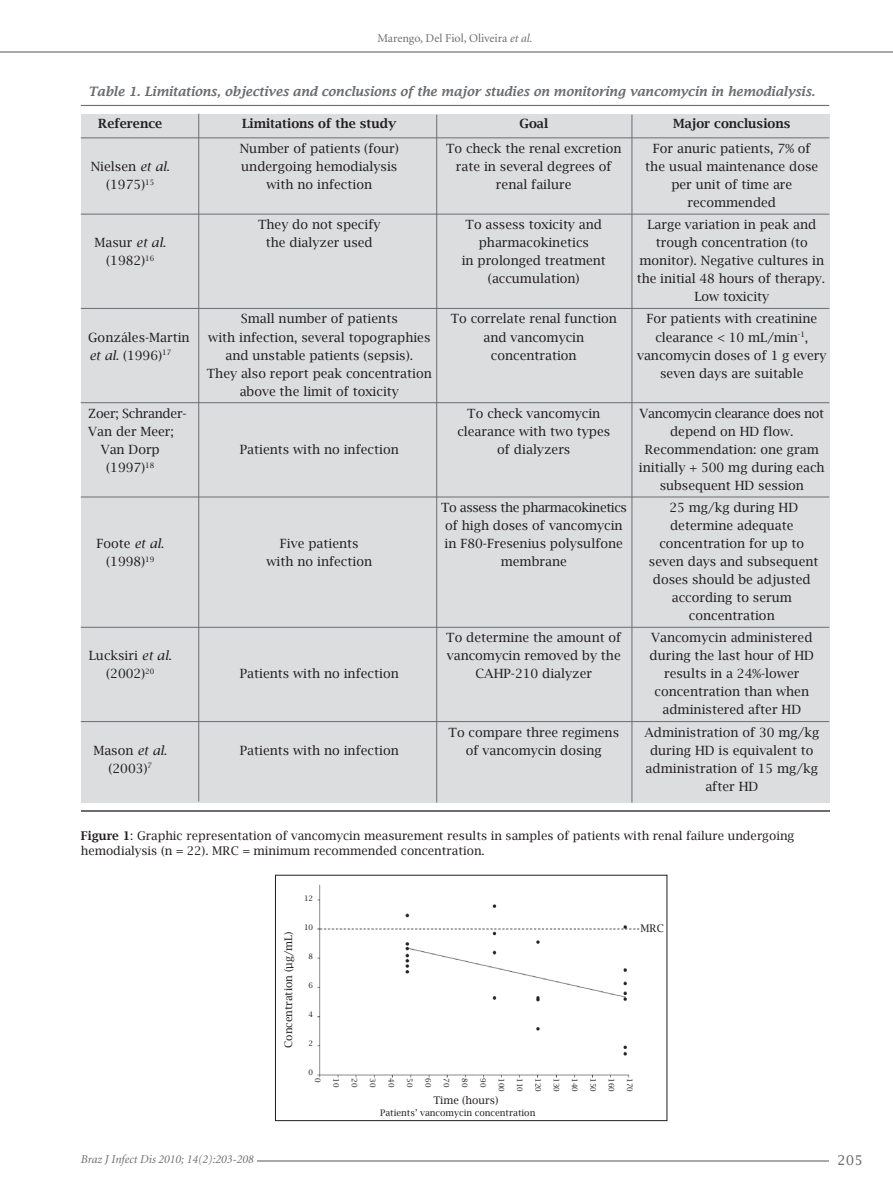
<style>
.page{position:relative;width:893px;height:1191px;background:#fff}
.page>*{position:absolute;margin:0;border:0;box-sizing:border-box;transform-origin:0 0}
.t1{font:13.5px "Lucida Fax";color:#6c6d70}
.t2{font:12.75px/18px "Lucida Bright";color:#231f20;text-align:center}
.t3{font:italic 600 12.75px "Lucida Fax";letter-spacing:-.02em;color:#6c6d70}
.t4{font:12.75px "Lucida Bright";letter-spacing:-.03em;color:#231f20}
.t5{font:600 12.75px "Lucida Bright";color:#231f20}
.t6{font:12.75px "Lucida Bright";letter-spacing:-.02em;color:#231f20}
.t7{font:12px/15px "Lucida Bright";color:#231f20}
.t8{font:italic 12px "Minion";color:#6c6d70}
.t9{font:12px "Minion";color:#6c6d70}
.t10{font:10.5px "Lucida Bright";color:#231f20}
.t11{font:9px "Lucida Bright";color:#231f20}
.t12{font:7.5px "Lucida Bright";color:#231f20}
.s1{font-style:italic}
.s2{font-weight:600}
</style>
<div class="page">
<hr style="left:258px;top:1160px;width:571px;height:1px;background:#a8a9ad">
<hr style="left:0;top:51px;width:893px;height:2px;background:#a8a9ad">
<div style="left:81px;top:114px;width:748px;height:688px;background:#dcdddf"></div>
<hr style="left:81px;top:105px;width:748px;height:1px;background:#6c6d70">
<hr style="left:81px;top:138px;width:748px;height:1px;background:#6c6d70">
<hr style="left:81px;top:214px;width:748px;height:1px;background:#6c6d70">
<hr style="left:81px;top:308px;width:748px;height:1px;background:#6c6d70">
<hr style="left:81px;top:402px;width:748px;height:1px;background:#6c6d70">
<hr style="left:81px;top:497px;width:748px;height:1px;background:#6c6d70">
<hr style="left:81px;top:627px;width:748px;height:1px;background:#6c6d70">
<hr style="left:81px;top:721px;width:748px;height:1px;background:#6c6d70">
<hr style="left:81px;top:810px;width:748px;height:1px;background:#6d6e71">
<hr style="left:198px;top:114px;width:1px;height:687px;background:#6c6d70">
<hr style="left:436px;top:115px;width:1px;height:687px;background:#6c6d70">
<hr style="left:632px;top:115px;width:1px;height:687px;background:#6c6d70">
<img style="left:317px;top:884px;width:323px;height:194px">
<p class="t9" style="left:377px;top:32px;width:157px">Marengo, Del Fiol, Oliveira <span class="s1">et al.</span></p>
<p class="t3" style="left:88px;top:84px;width:729px">Table 1. Limitations, objectives and conclusions of the major studies on monitoring vancomycin in hemodialysis.</p>
<p class="t5" style="left:98px;top:116px;width:66px">Reference</p>
<p class="t5" style="left:242px;top:116px;width:156px">Limitations of the study</p>
<p class="t5" style="left:519px;top:116px;width:30px">Goal</p>
<p class="t5" style="left:673px;top:116px;width:119px">Major conclusions</p>
<p class="t2" style="left:240px;top:139px;width:161px">Number of patients (four)</p>
<p class="t2" style="left:446px;top:139px;width:177px">To check the renal excretion</p>
<p class="t2" style="left:653px;top:139px;width:159px">For anuric patients, 7% of</p>
<p class="t2" style="left:91px;top:157px;width:81px">Nielsen <span class="s1">et al</span>.</p>
<p class="t2" style="left:241px;top:157px;width:158px">undergoing hemodialysis</p>
<p class="t2" style="left:456px;top:157px;width:157px">rate in several degrees of</p>
<p class="t2" style="left:645px;top:157px;width:174px">the usual maintenance dose</p>
<p class="t2" style="left:106px;top:175px;width:50px">(1975)<sup>15</sup></p>
<p class="t2" style="left:266px;top:175px;width:107px">with no infection</p>
<p class="t2" style="left:496px;top:175px;width:77px">renal failure</p>
<p class="t2" style="left:671px;top:175px;width:122px">per unit of time are recommended</p>
<p class="t2" style="left:258px;top:216px;width:124px">They do not specify</p>
<p class="t2" style="left:466px;top:216px;width:138px">To assess toxicity and</p>
<p class="t2" style="left:647px;top:216px;width:170px">Large variation in peak and</p>
<p class="t2" style="left:94px;top:234px;width:73px">Masur <span class="s1">et al</span>.</p>
<p class="t2" style="left:266px;top:234px;width:108px">the dialyzer used</p>
<p class="t2" style="left:479px;top:234px;width:112px">pharmacokinetics</p>
<p class="t2" style="left:656px;top:234px;width:153px">trough concentration (to</p>
<p class="t2" style="left:106px;top:252px;width:50px">(1982)<sup>16</sup></p>
<p class="t2" style="left:462px;top:252px;width:146px">in prolonged treatment</p>
<p class="t2" style="left:640px;top:252px;width:186px">monitor). Negative cultures in</p>
<p class="t2" style="left:488px;top:270px;width:93px">(accumulation)</p>
<p class="t2" style="left:637px;top:270px;width:190px">the initial 48 hours of therapy.<br>Low toxicity</p>
<p class="t2" style="left:241px;top:310px;width:158px">Small number of patients</p>
<p class="t2" style="left:451px;top:310px;width:168px">To correlate renal function</p>
<p class="t2" style="left:646px;top:310px;width:172px">For patients with creatinine</p>
<p class="t2" style="left:88px;top:328px;width:103px">Gonzáles-Martin</p>
<p class="t2" style="left:208px;top:328px;width:224px">with infection, several topographies</p>
<p class="t2" style="left:483px;top:328px;width:102px">and vancomycin</p>
<p class="t2" style="left:655px;top:328px;width:154px">clearance &lt; 10 mL/min<sup>-1</sup>,</p>
<p class="t2" style="left:89px;top:346px;width:83px"><span class="s1">et al</span>. (1996)<sup>17</sup></p>
<p class="t2" style="left:225px;top:346px;width:189px">and unstable patients (sepsis).</p>
<p class="t2" style="left:491px;top:346px;width:87px">concentration</p>
<p class="t2" style="left:637px;top:346px;width:191px">vancomycin doses of 1 g every</p>
<p class="t2" style="left:207px;top:364px;width:226px">They also report peak concentration</p>
<p class="t2" style="left:660px;top:364px;width:145px">seven days are suitable</p>
<p class="t2" style="left:240px;top:382px;width:161px">above the limit of toxicity</p>
<p class="t6" style="left:88px;top:406px;width:100px">Zoer; Schrander-</p>
<p class="t2" style="left:467px;top:404px;width:134px">To check vancomycin</p>
<p class="t4" style="left:640px;top:406px;width:186px">Vancomycin clearance does not</p>
<p class="t2" style="left:88px;top:422px;width:87px">Van der Meer;</p>
<p class="t2" style="left:457px;top:422px;width:154px">clearance with two types</p>
<p class="t2" style="left:670px;top:422px;width:125px">depend on HD flow.</p>
<p class="t2" style="left:101px;top:440px;width:61px">Van Dorp</p>
<p class="t2" style="left:240px;top:440px;width:160px">Patients with no infection</p>
<p class="t2" style="left:497px;top:440px;width:75px">of dialyzers</p>
<p class="t2" style="left:645px;top:440px;width:175px">Recommendation: one gram</p>
<p class="t2" style="left:106px;top:458px;width:50px">(1997)<sup>18</sup></p>
<p class="t2" style="left:639px;top:458px;width:187px">initially + 500 mg during each subsequent HD session</p>
<p class="t4" style="left:441px;top:500px;width:188px">To assess the pharmacokinetics</p>
<p class="t2" style="left:669px;top:498px;width:130px">25 mg/kg during HD</p>
<p class="t2" style="left:445px;top:516px;width:179px">of high doses of vancomycin</p>
<p class="t2" style="left:670px;top:516px;width:125px">determine adequate</p>
<p class="t2" style="left:96px;top:534px;width:69px">Foote <span class="s1">et al</span>.</p>
<p class="t2" style="left:280px;top:534px;width:80px">Five patients</p>
<p class="t2" style="left:445px;top:534px;width:180px">in F80-Fresenius polysulfone</p>
<p class="t2" style="left:659px;top:534px;width:146px">concentration for up to</p>
<p class="t2" style="left:106px;top:552px;width:50px">(1998)<sup>19</sup></p>
<p class="t2" style="left:266px;top:552px;width:107px">with no infection</p>
<p class="t2" style="left:501px;top:552px;width:68px">membrane</p>
<p class="t2" style="left:649px;top:552px;width:171px">seven days and subsequent doses should be adjusted according to serum concentration</p>
<p class="t2" style="left:446px;top:629px;width:177px">To determine the amount of</p>
<p class="t2" style="left:651px;top:629px;width:163px">Vancomycin administered</p>
<p class="t2" style="left:89px;top:647px;width:84px">Lucksiri <span class="s1">et al</span>.</p>
<p class="t2" style="left:447px;top:647px;width:175px">vancomycin removed by the</p>
<p class="t2" style="left:650px;top:647px;width:166px">during the last hour of HD</p>
<p class="t2" style="left:106px;top:665px;width:50px">(2002)<sup>20</sup></p>
<p class="t2" style="left:240px;top:665px;width:160px">Patients with no infection</p>
<p class="t2" style="left:475px;top:665px;width:118px">CAHP-210 dialyzer</p>
<p class="t2" style="left:655px;top:665px;width:156px">results in a 24%-lower concentration than when administered after HD</p>
<p class="t2" style="left:449px;top:723px;width:172px">To compare three regimens</p>
<p class="t2" style="left:644px;top:723px;width:177px">Administration of 30 mg/kg</p>
<p class="t2" style="left:93px;top:741px;width:75px">Mason <span class="s1">et al</span>.</p>
<p class="t2" style="left:240px;top:741px;width:160px">Patients with no infection</p>
<p class="t2" style="left:466px;top:741px;width:137px">of vancomycin dosing</p>
<p class="t2" style="left:650px;top:741px;width:165px">during HD is equivalent to</p>
<p class="t2" style="left:108px;top:759px;width:45px">(2003)<sup>7</sup></p>
<p class="t2" style="left:646px;top:759px;width:174px">administration of 15 mg/kg after HD</p>
<p class="t7" style="left:81px;top:828px;width:715px"><span class="s2">Figure 1</span>: Graphic representation of vancomycin measurement results in samples of patients with renal failure undergoing hemodialysis (n = 22). MRC = minimum recommended concentration.</p>
<p class="t10" style="left:282px;top:1047px;width:118px;rotate:-90deg">Concentration (µg/mL)</p>
<p class="t12" style="left:304px;top:894px;width:10px">12</p>
<p class="t12" style="left:304px;top:923px;width:10px">10</p>
<p class="t12" style="left:309px;top:952px;width:6px">8</p>
<p class="t12" style="left:309px;top:981px;width:6px">6</p>
<p class="t12" style="left:309px;top:1010px;width:6px">4</p>
<p class="t12" style="left:309px;top:1039px;width:6px">2</p>
<p class="t12" style="left:309px;top:1068px;width:6px">0</p>
<p class="t12" style="left:322px;top:1078px;width:6px;rotate:90deg">0</p>
<p class="t12" style="left:341px;top:1078px;width:11px;rotate:90deg">10</p>
<p class="t12" style="left:359px;top:1078px;width:11px;rotate:90deg">20</p>
<p class="t12" style="left:377px;top:1078px;width:11px;rotate:90deg">30</p>
<p class="t12" style="left:396px;top:1078px;width:11px;rotate:90deg">40</p>
<p class="t12" style="left:414px;top:1078px;width:11px;rotate:90deg">50</p>
<p class="t12" style="left:432px;top:1078px;width:11px;rotate:90deg">60</p>
<p class="t12" style="left:451px;top:1078px;width:11px;rotate:90deg">70</p>
<p class="t12" style="left:469px;top:1078px;width:11px;rotate:90deg">80</p>
<p class="t12" style="left:487px;top:1078px;width:11px;rotate:90deg">90</p>
<p class="t12" style="left:506px;top:1078px;width:15px;rotate:90deg">100</p>
<p class="t12" style="left:524px;top:1078px;width:15px;rotate:90deg">110</p>
<p class="t12" style="left:542px;top:1078px;width:15px;rotate:90deg">120</p>
<p class="t12" style="left:561px;top:1078px;width:15px;rotate:90deg">130</p>
<p class="t12" style="left:579px;top:1078px;width:15px;rotate:90deg">140</p>
<p class="t12" style="left:597px;top:1078px;width:15px;rotate:90deg">150</p>
<p class="t12" style="left:616px;top:1078px;width:15px;rotate:90deg">160</p>
<p class="t12" style="left:634px;top:1078px;width:15px;rotate:90deg">170</p>
<p class="t10" style="left:433px;top:1093px;width:67px">Time (hours)</p>
<p class="t11" style="left:380px;top:1107px;width:157px">Patients’ vancomycin concentration</p>
<p class="t10" style="left:641px;top:922px;width:25px">MRC</p>
<p class="t8" style="left:81px;top:1153px;width:174px">Braz J Infect Dis 2010; 14(2):203-208</p>
<p class="t1" style="left:837px;top:1152px;width:27px">205</p>
</div>
